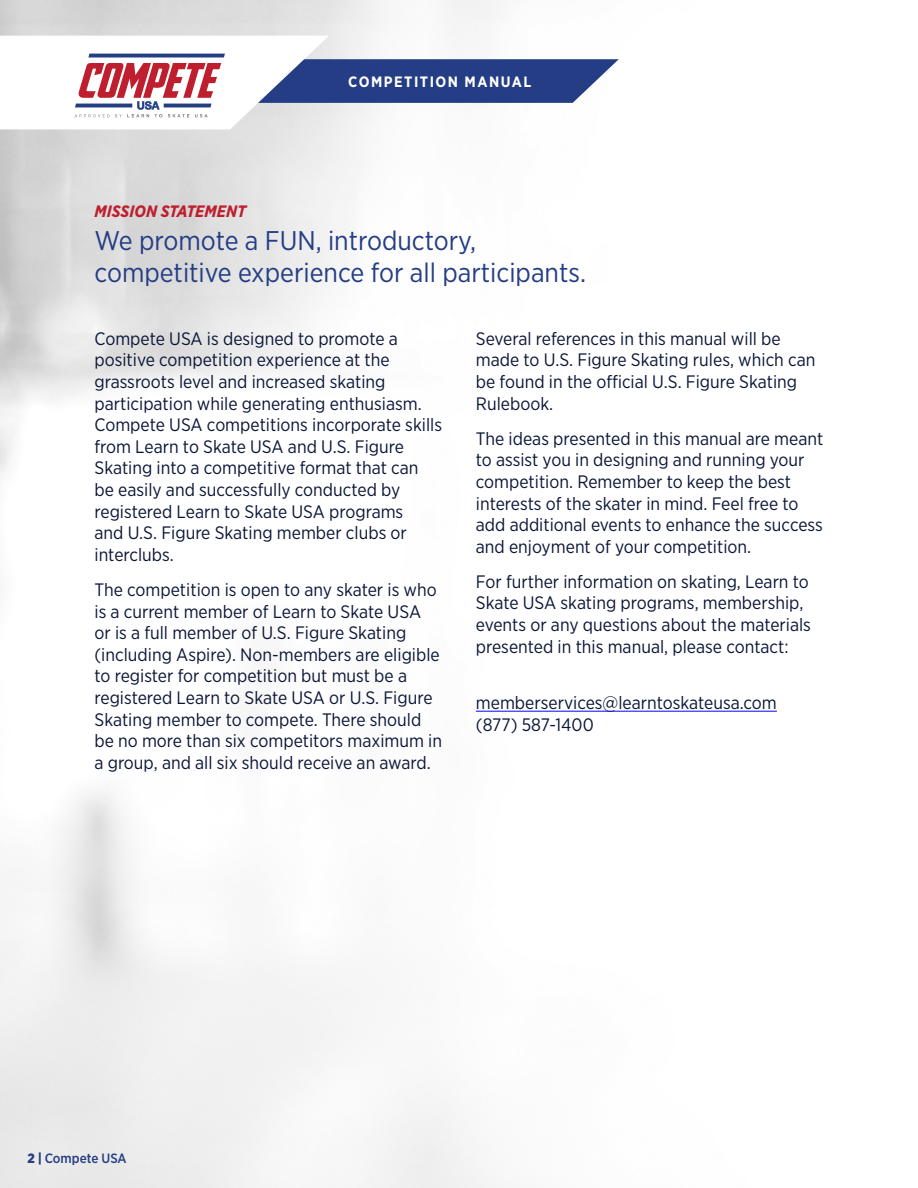
<style>
.page{position:relative;width:918px;height:1188px;background:#fff}
.page>*{position:absolute;margin:0;border:0;box-sizing:border-box;transform-origin:0 0}
.t1{font:27px/32.4px "Gotham Narrow";color:#243d84}
.t2{font:18px/21.6px "Gotham Narrow";color:#0b1637}
.t3{font:italic 700 16.5px "Gotham Narrow";color:#be1e2d}
.t4{font:700 15px "Gotham Narrow";letter-spacing:.1em;color:#fff}
.t5{font:500 13.5px "Gotham Narrow";color:#243d84}
.s1{font-weight:900}
</style>
<div class="page">
<svg style="left:74px;top:36px;width:545px;height:93px"></svg>
<hr style="left:476px;top:711px;width:301px;height:1px;background:#00f">
<p class="t4" style="left:348px;top:72px;width:185px">COMPETITION MANUAL</p>
<p class="t3" style="left:94px;top:201px;width:153px">MISSION STATEMENT</p>
<h1 class="t1" style="left:94px;top:223px;width:493px">We promote a FUN, introductory, competitive experience for all participants.</h1>
<p class="t2" style="left:94px;top:327px;width:349px">Compete USA is designed to promote a positive competition experience at the grassroots level and increased skating participation while generating enthusiasm.<br>Compete USA competitions incorporate skills from Learn to Skate USA and U.S. Figure Skating into a competitive format that can be easily and successfully conducted by registered Learn to Skate USA programs<br>and U.S. Figure Skating member clubs or interclubs.</p>
<p class="t2" style="left:94px;top:578px;width:349px">The competition is open to any skater is who is a current member of Learn to Skate USA<br>or is a full member of U.S. Figure Skating (including Aspire). Non-members are eligible to register for competition but must be a registered Learn to Skate USA or U.S. Figure Skating member to compete. There should be no more than six competitors maximum in a group, and all six should receive an award.</p>
<p class="t2" style="left:476px;top:327px;width:341px">Several references in this manual will be made to U.S. Figure Skating rules, which can be found in the official U.S. Figure Skating Rulebook.</p>
<p class="t2" style="left:476px;top:427px;width:349px">The ideas presented in this manual are meant to assist you in designing and running your competition. Remember to keep the best interests of the skater in mind. Feel free to add additional events to enhance the success and enjoyment of your competition.</p>
<p class="t2" style="left:476px;top:570px;width:337px">For further information on skating, Learn to Skate USA skating programs, membership, events or any questions about the materials presented in this manual, please contact:</p>
<p class="t2" style="left:476px;top:692px;width:303px">memberservices@learntoskateusa.com (877) 587-1400</p>
<p class="t5" style="left:27px;top:1150px;width:101px"><span class="s1">2 |</span> Compete USA</p>
</div>
